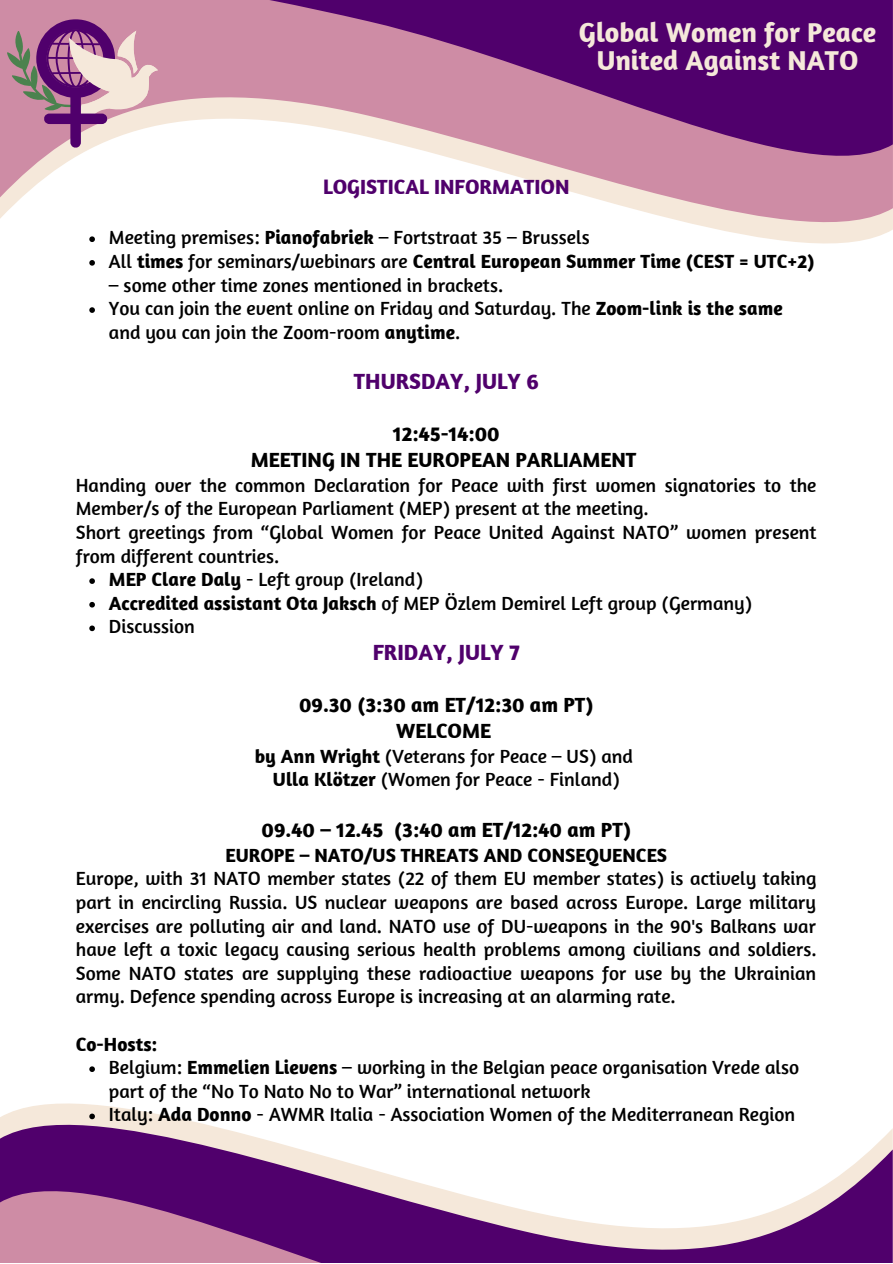
<style>
.page{position:relative;width:893px;height:1264px;background:#fff}
.page>*{position:absolute;margin:0;border:0;box-sizing:border-box;transform-origin:0 0}
.t1{font:700 27.9px "Amaranth";color:#f5e8da}
.t2{font:700 22.5px "Amaranth";color:#50006c}
.t3{font:700 21px "Amaranth";color:#000}
.t4{font:700 21px "Amaranth";color:#50006c}
.t5{font:19.5px/23.5px "Amaranth";color:#000}
.t6{font:700 19.5px "Amaranth";color:#000}
.s1{font-weight:700}
.s2{font-weight:400}
</style>
<div class="page">
<svg style="left:0;top:1103px;width:892px;height:49px"></svg>
<svg style="left:0;top:1152px;width:892px;height:110px"></svg>
<svg style="left:0;top:194px;width:892px;height:50px"></svg>
<svg style="left:0;top:0;width:892px;height:194px"></svg>
<svg style="left:7px;top:19px;width:151px;height:129px;background:#bc8ea7"></svg>
<svg style="left:89px;top:236px;width:6px;height:6px"></svg>
<svg style="left:89px;top:260px;width:6px;height:6px"></svg>
<svg style="left:89px;top:307px;width:6px;height:6px"></svg>
<svg style="left:89px;top:578px;width:6px;height:6px"></svg>
<svg style="left:89px;top:602px;width:6px;height:5px"></svg>
<svg style="left:89px;top:625px;width:6px;height:6px"></svg>
<svg style="left:89px;top:1066px;width:6px;height:5px"></svg>
<svg style="left:89px;top:1113px;width:6px;height:6px"></svg>
<p class="t1" style="left:579px;top:15px;width:299px">Global Women for Peace</p>
<p class="t1" style="left:596px;top:43px;width:263px">United Against NATO</p>
<p class="t4" style="left:323px;top:173px;width:248px">LOGISTICAL INFORMATION</p>
<p class="t5" style="left:109px;top:225px;width:482px">Meeting premises: <span class="s1">Pianofabriek</span> – Fortstraat 35 – Brussels</p>
<p class="t6" style="left:109px;top:249px;width:707px"><span class="s2">All</span> times <span class="s2">for seminars/webinars are</span> Central European Summer Time (CEST = UTC+2)</p>
<p class="t5" style="left:109px;top:272px;width:396px">– some other time zones mentioned in brackets.</p>
<p class="t5" style="left:109px;top:296px;width:675px">You can join the event online on Friday and Saturday. The <span class="s1">Zoom-link is the same </span>and you can join the Zoom-room <span class="s1">anytime</span>.</p>
<p class="t2" style="left:354px;top:367px;width:186px">THURSDAY, JULY 6</p>
<p class="t3" style="left:393px;top:420px;width:108px">12:45-14:00</p>
<p class="t3" style="left:251px;top:446px;width:387px">MEETING IN THE EUROPEAN PARLIAMENT</p>
<p class="t5" style="left:76px;top:472px;width:742px">Handing over the common Declaration for Peace with first women signatories to the<br>Member/s of the European Parliament (MEP) present at the meeting.</p>
<p class="t5" style="left:76px;top:520px;width:742px">Short greetings from “Global Women for Peace United Against NATO” women present from different countries.</p>
<p class="t5" style="left:109px;top:567px;width:315px"><span class="s1">MEP Clare Daly</span> - Left group (Ireland)</p>
<p class="t5" style="left:109px;top:591px;width:644px"><span class="s1">Accredited assistant Ota Jaksch</span> of MEP Özlem Demirel Left group (Germany)</p>
<p class="t5" style="left:109px;top:614px;width:88px">Discussion</p>
<p class="t2" style="left:372px;top:638px;width:149px">FRIDAY, JULY 7</p>
<p class="t3" style="left:299px;top:691px;width:296px">09.30 (3:30 am ET/12:30 am PT)</p>
<p class="t3" style="left:396px;top:717px;width:96px">WELCOME</p>
<p class="t5" style="left:255px;top:743px;width:379px"><span class="s1">by Ann Wright</span> (Veterans for Peace – US) and</p>
<p class="t5" style="left:273px;top:767px;width:348px"><span class="s1">Ulla Klötzer</span> (Women for Peace - Finland)</p>
<p class="t3" style="left:261px;top:816px;width:371px">09.40 – 12.45 (3:40 am ET/12:40 am PT)</p>
<p class="t6" style="left:225px;top:842px;width:443px">EUROPE – NATO/US THREATS AND CONSEQUENCES</p>
<p class="t5" style="left:76px;top:866px;width:742px;text-align:justify">Europe, with 31 NATO member states (22 of them EU member states) is actively taking part in encircling Russia. US nuclear weapons are based across Europe. Large military exercises are polluting air and land. NATO use of DU-weapons in the 90's Balkans war have left a toxic legacy causing serious health problems among civilians and soldiers.<br>Some NATO states are supplying these radioactive weapons for use by the Ukrainian army. Defence spending across Europe is increasing at an alarming rate.</p>
<p class="t6" style="left:76px;top:1031px;width:83px">Co-Hosts:</p>
<p class="t5" style="left:109px;top:1055px;width:691px">Belgium: <span class="s1">Emmelien Lievens</span> – working in the Belgian peace organisation Vrede also part of the “No To Nato No to War” international network</p>
<p class="t5" style="left:109px;top:1102px;width:687px">Italy: <span class="s1">Ada Donno</span> - AWMR Italia - Association Women of the Mediterranean Region</p>
</div>
